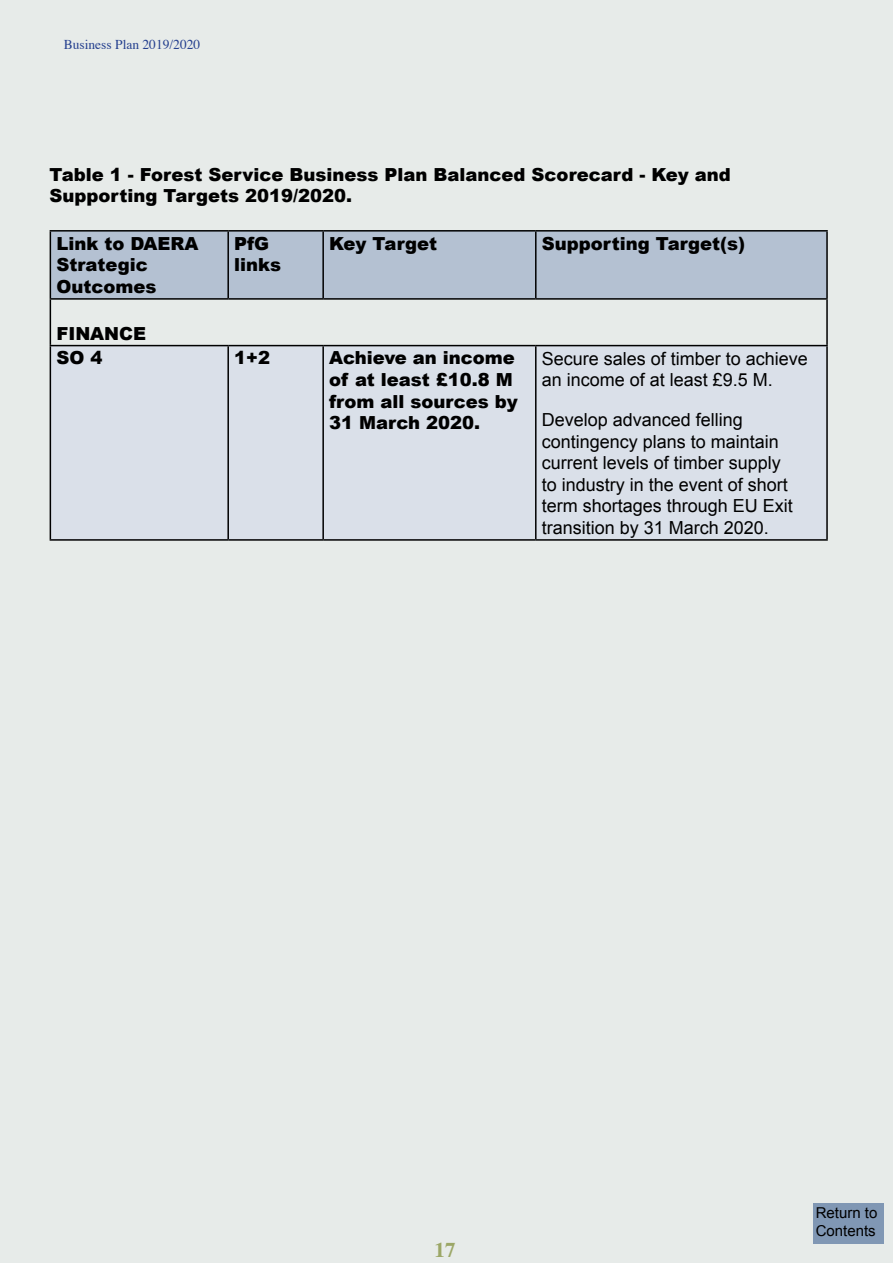
<style>
.page{position:relative;width:893px;height:1263px;background:#e7ebe9}
.page>*{position:absolute;margin:0;border:0;box-sizing:border-box;transform-origin:0 0}
.t1{font:700 21px "Times";color:#9ca767}
.t2{font:900 18px/21.6px "Arial";color:#000}
.t3{font:18px/21.6px "Arial";color:#000}
.t4{font:15px/18px "Arial";color:#000}
.t5{font:13.5px "Times";color:#25408f}
</style>
<div class="page">
<div style="left:813px;top:1203px;width:71px;height:41px;background:#8097b4"></div>
<div style="left:51px;top:232px;width:775px;height:66px;background:#b4c1d2"></div>
<div style="left:51px;top:346px;width:775px;height:193px;background:#dae0e9"></div>
<hr style="left:50px;top:230px;width:178px;height:2px;background:#000">
<hr style="left:50px;top:232px;width:1px;height:66px;background:#000">
<hr style="left:228px;top:230px;width:95px;height:2px;background:#000">
<hr style="left:227px;top:232px;width:2px;height:66px;background:#000">
<hr style="left:323px;top:230px;width:213px;height:2px;background:#000">
<hr style="left:322px;top:232px;width:2px;height:66px;background:#000">
<hr style="left:536px;top:230px;width:292px;height:2px;background:#000">
<hr style="left:535px;top:232px;width:1px;height:66px;background:#000">
<hr style="left:826px;top:232px;width:2px;height:66px;background:#000">
<hr style="left:50px;top:298px;width:178px;height:2px;background:#000">
<hr style="left:50px;top:300px;width:1px;height:45px;background:#000">
<hr style="left:228px;top:298px;width:95px;height:2px;background:#000">
<hr style="left:323px;top:298px;width:213px;height:2px;background:#000">
<hr style="left:536px;top:298px;width:292px;height:2px;background:#000">
<hr style="left:826px;top:300px;width:2px;height:45px;background:#000">
<hr style="left:50px;top:345px;width:178px;height:1px;background:#000">
<hr style="left:50px;top:346px;width:1px;height:193px;background:#000">
<hr style="left:228px;top:345px;width:95px;height:1px;background:#000">
<hr style="left:227px;top:346px;width:2px;height:193px;background:#000">
<hr style="left:323px;top:345px;width:213px;height:1px;background:#000">
<hr style="left:322px;top:346px;width:2px;height:193px;background:#000">
<hr style="left:536px;top:345px;width:292px;height:1px;background:#000">
<hr style="left:535px;top:346px;width:1px;height:193px;background:#000">
<hr style="left:826px;top:346px;width:2px;height:193px;background:#000">
<hr style="left:50px;top:539px;width:178px;height:2px;background:#000">
<hr style="left:228px;top:539px;width:95px;height:2px;background:#000">
<hr style="left:323px;top:539px;width:213px;height:2px;background:#000">
<hr style="left:536px;top:539px;width:292px;height:2px;background:#000">
<p class="t5" style="left:64px;top:32px;width:138px">Business Plan 2019/2020</p>
<p class="t2" style="left:50px;top:163px;width:683px">Table 1 - Forest Service Business Plan Balanced Scorecard - Key and<br>Supporting Targets 2019/2020.</p>
<p class="t2" style="left:56px;top:232px;width:144px">Link to DAERA<br>Strategic<br>Outcomes</p>
<p class="t2" style="left:234px;top:232px;width:48px">PfG links</p>
<p class="t2" style="left:329px;top:232px;width:109px">Key Target</p>
<p class="t2" style="left:542px;top:232px;width:205px">Supporting Target(s)</p>
<p class="t2" style="left:56px;top:322px;width:91px">FINANCE</p>
<p class="t2" style="left:56px;top:347px;width:47px">SO 4</p>
<p class="t2" style="left:234px;top:347px;width:37px">1+2</p>
<p class="t2" style="left:329px;top:347px;width:190px">Achieve an income of at least £10.8 M from all sources by<br>31 March 2020.</p>
<p class="t3" style="left:542px;top:348px;width:268px">Secure sales of timber to achieve an income of at least £9.5 M.</p>
<p class="t3" style="left:542px;top:409px;width:253px">Develop advanced felling contingency plans to maintain current levels of timber supply to industry in the event of short term shortages through EU Exit transition by 31 March 2020.</p>
<p class="t1" style="left:435px;top:1230px;width:22px">17</p>
<p class="t4" style="left:816px;top:1204px;width:63px">Return to<br>Contents</p>
</div>
